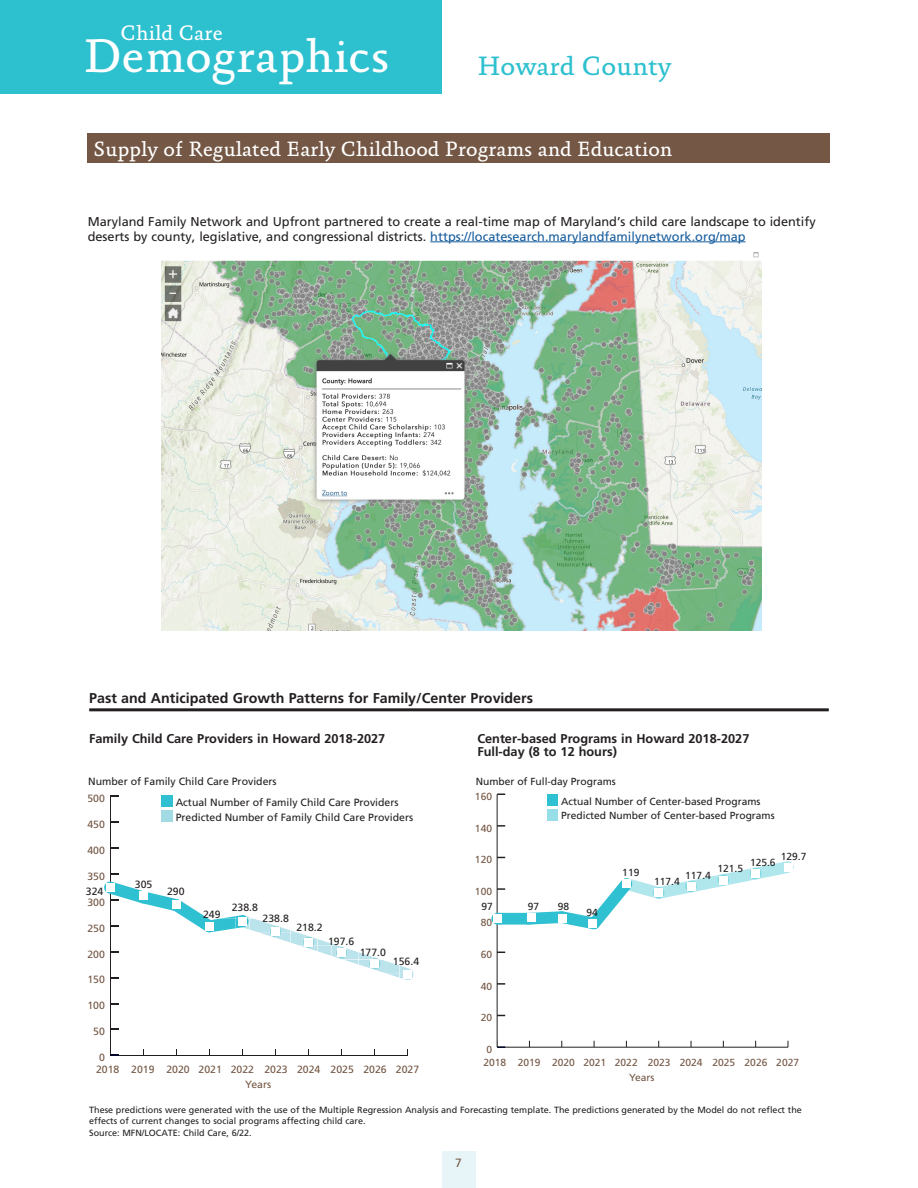
<style>
.page{position:relative;width:918px;height:1188px;background:#fff}
.page>*{position:absolute;margin:0;border:0;box-sizing:border-box;transform-origin:0 0}
.t1{font:47.85px "Absara";letter-spacing:.005em;color:#fff}
.t2{font:27px "Absara";color:#2dc0cf}
.t3{font:21.3px "Absara";color:#fff}
.t4{font:21px "Absara";color:#fff}
.chartheads{font:700 14.25px "Frutiger";color:#231f20}
.chartheads-2{font:12.75px/15px "Frutiger";color:#231f20}
.t5{font:700 12.75px/13.5px "Frutiger";color:#231f20}
.t6{font:12px "Frutiger";color:#745745}
.t7{font:10.5px "Frutiger";color:#231f20}
.t8{font:10.5px "Frutiger";color:#745745}
.t9{font:10.2px "Frutiger";color:#231f20}
.t10{font:10.2px "Frutiger";color:#745745}
.t11{font:9px/10.5px "Frutiger";color:#231f20}
.s1{color:#175d9e}
</style>
<div class="page">
<hr style="left:89px;top:708px;width:740px;height:3px;background:#231f20">
<hr style="left:110px;top:1055px;width:298px;height:1px;background:#231f20">
<hr style="left:110px;top:796px;width:1px;height:259px;background:#231f20">
<svg style="left:111px;top:873px;width:7px;height:2px"></svg>
<svg style="left:111px;top:847px;width:7px;height:2px"></svg>
<svg style="left:104px;top:881px;width:310px;height:99px"></svg>
<div style="left:106px;top:883px;width:8px;height:9px;background:#fff"></div>
<div style="left:139px;top:891px;width:8px;height:9px;background:#fff"></div>
<div style="left:172px;top:901px;width:9px;height:8px;background:#fff"></div>
<div style="left:205px;top:922px;width:9px;height:9px;background:#fff"></div>
<div style="left:238px;top:917px;width:9px;height:8px;background:#fff"></div>
<div style="left:271px;top:927px;width:9px;height:9px;background:#fff"></div>
<div style="left:304px;top:938px;width:9px;height:9px;background:#fff"></div>
<div style="left:338px;top:949px;width:8px;height:8px;background:#fff"></div>
<div style="left:371px;top:959px;width:8px;height:9px;background:#fff"></div>
<div style="left:404px;top:970px;width:8px;height:9px;background:#fff"></div>
<div style="left:161px;top:795px;width:11px;height:11px;background:#2fc0d1"></div>
<div style="left:161px;top:811px;width:8px;height:11px;background:#a3dbe5"></div>
<svg style="left:169px;top:811px;width:3px;height:11px"></svg>
<hr style="left:497px;top:1047px;width:291px;height:1px;background:#231f20">
<hr style="left:497px;top:794px;width:1px;height:253px;background:#231f20">
<svg style="left:497px;top:1046px;width:8px;height:2px"></svg>
<svg style="left:497px;top:983px;width:8px;height:2px"></svg>
<svg style="left:497px;top:888px;width:8px;height:2px"></svg>
<svg style="left:497px;top:825px;width:8px;height:2px"></svg>
<svg style="left:497px;top:913px;width:20px;height:12px"></svg>
<div style="left:493px;top:915px;width:8px;height:8px;background:#fff"></div>
<svg style="left:517px;top:861px;width:277px;height:69px"></svg>
<div style="left:547px;top:794px;width:11px;height:11px;background:#2fc0d1"></div>
<div style="left:547px;top:810px;width:11px;height:10px;background:#97dfe8"></div>
<div style="left:442px;top:1151px;width:34px;height:37px;background:#e7f5f8"></div>
<div style="left:0;top:0;width:441px;height:93px;background:#2dc0cf"></div>
<div style="left:87px;top:133px;width:742px;height:30px;background:#745745"></div>
<img style="left:161px;top:252px;width:600px;height:379px">
<hr style="left:430px;top:242px;width:316px;height:1px;background:#175d9e">
<p class="t3" style="left:121px;top:20px;width:104px">Child Care</p>
<p class="t1" style="left:83px;top:28px;width:308px">Demographics</p>
<p class="t2" style="left:477px;top:50px;width:196px">Howard County</p>
<p class="t4" style="left:93px;top:137px;width:580px">Supply of Regulated Early Childhood Programs and Education</p>
<p class="chartheads-2" style="left:88px;top:214px;width:730px">Maryland Family Network and Upfront partnered to create a real-time map of Maryland’s child care landscape to identify deserts by county, legislative, and congressional districts. <span class="s1">https://locatesearch.marylandfamilynetwork.org/map</span></p>
<p class="chartheads" style="left:89px;top:689px;width:445px">Past and Anticipated Growth Patterns for Family/Center Providers</p>
<p class="t5" style="left:89px;top:732px;width:298px">Family Child Care Providers in Howard 2018-2027</p>
<p class="t5" style="left:477px;top:732px;width:274px">Center-based Programs in Howard 2018-2027<br>Full-day (8 to 12 hours)</p>
<p class="t7" style="left:88px;top:775px;width:190px">Number of Family Child Care Providers</p>
<p class="t7" style="left:176px;top:811px;width:239px">Predicted Number of Family Child Care Providers</p>
<p class="t8" style="left:87px;top:792px;width:19px">500</p>
<p class="t7" style="left:176px;top:796px;width:224px">Actual Number of Family Child Care Providers</p>
<p class="t8" style="left:87px;top:818px;width:19px">450</p>
<p class="t8" style="left:87px;top:844px;width:19px">400</p>
<p class="t8" style="left:87px;top:870px;width:19px">350</p>
<p class="t7" style="left:86px;top:885px;width:19px">324</p>
<p class="t8" style="left:87px;top:896px;width:19px">300</p>
<p class="t8" style="left:87px;top:922px;width:19px">250</p>
<p class="t8" style="left:87px;top:948px;width:19px">200</p>
<p class="t8" style="left:87px;top:974px;width:19px">150</p>
<p class="t8" style="left:87px;top:999px;width:19px">100</p>
<p class="t8" style="left:93px;top:1025px;width:13px">50</p>
<p class="t8" style="left:99px;top:1051px;width:7px">0</p>
<p class="t7" style="left:135px;top:878px;width:19px">305</p>
<p class="t7" style="left:167px;top:885px;width:19px">290</p>
<p class="t7" style="left:232px;top:901px;width:28px">238.8</p>
<p class="t7" style="left:203px;top:908px;width:19px">249</p>
<p class="t7" style="left:263px;top:912px;width:28px">238.8</p>
<p class="t7" style="left:296px;top:922px;width:28px">218.2</p>
<p class="t7" style="left:328px;top:935px;width:28px">197.6</p>
<p class="t7" style="left:360px;top:946px;width:28px">177.0</p>
<p class="t7" style="left:393px;top:955px;width:28px">156.4</p>
<p class="t8" style="left:96px;top:1063px;width:325px">2018 2019 2020 2021 2022 2023 2024 2025 2026 2027</p>
<p class="t8" style="left:245px;top:1078px;width:28px">Years</p>
<p class="t9" style="left:476px;top:775px;width:142px">Number of Full-day Programs</p>
<p class="t9" style="left:561px;top:810px;width:215px">Predicted Number of Center-based Programs</p>
<p class="t10" style="left:475px;top:790px;width:19px">160</p>
<p class="t9" style="left:561px;top:795px;width:201px">Actual Number of Center-based Programs</p>
<p class="t10" style="left:475px;top:822px;width:19px">140</p>
<p class="t10" style="left:475px;top:854px;width:19px">120</p>
<p class="t10" style="left:475px;top:885px;width:19px">100</p>
<p class="t9" style="left:482px;top:900px;width:13px">97</p>
<p class="t9" style="left:558px;top:900px;width:13px">98</p>
<p class="t9" style="left:528px;top:900px;width:13px">97</p>
<p class="t10" style="left:481px;top:917px;width:13px">80</p>
<p class="t10" style="left:481px;top:948px;width:13px">60</p>
<p class="t10" style="left:481px;top:980px;width:13px">40</p>
<p class="t10" style="left:481px;top:1012px;width:13px">20</p>
<p class="t10" style="left:486px;top:1043px;width:7px">0</p>
<p class="t9" style="left:587px;top:907px;width:13px">94</p>
<p class="t9" style="left:622px;top:867px;width:19px">119</p>
<p class="t9" style="left:718px;top:863px;width:27px">121.5</p>
<p class="t9" style="left:685px;top:870px;width:27px">117.4</p>
<p class="t9" style="left:654px;top:876px;width:27px">117.4</p>
<p class="t9" style="left:781px;top:851px;width:27px">129.7</p>
<p class="t9" style="left:750px;top:857px;width:27px">125.6</p>
<p class="t10" style="left:483px;top:1056px;width:317px">2018 2019 2020 2021 2022 2023 2024 2025 2026 2027</p>
<p class="t10" style="left:629px;top:1071px;width:27px">Years</p>
<p class="t11" style="left:89px;top:1105px;width:714px">These predictions were generated with the use of the Multiple Regression Analysis and Forecasting template. The predictions generated by the Model do not reflect the effects of current changes to social programs affecting child care.</p>
<p class="t11" style="left:89px;top:1128px;width:164px">Source: MFN/LOCATE: Child Care, 6/22.</p>
<p class="t6" style="left:455px;top:1155px;width:8px">7</p>
</div>
